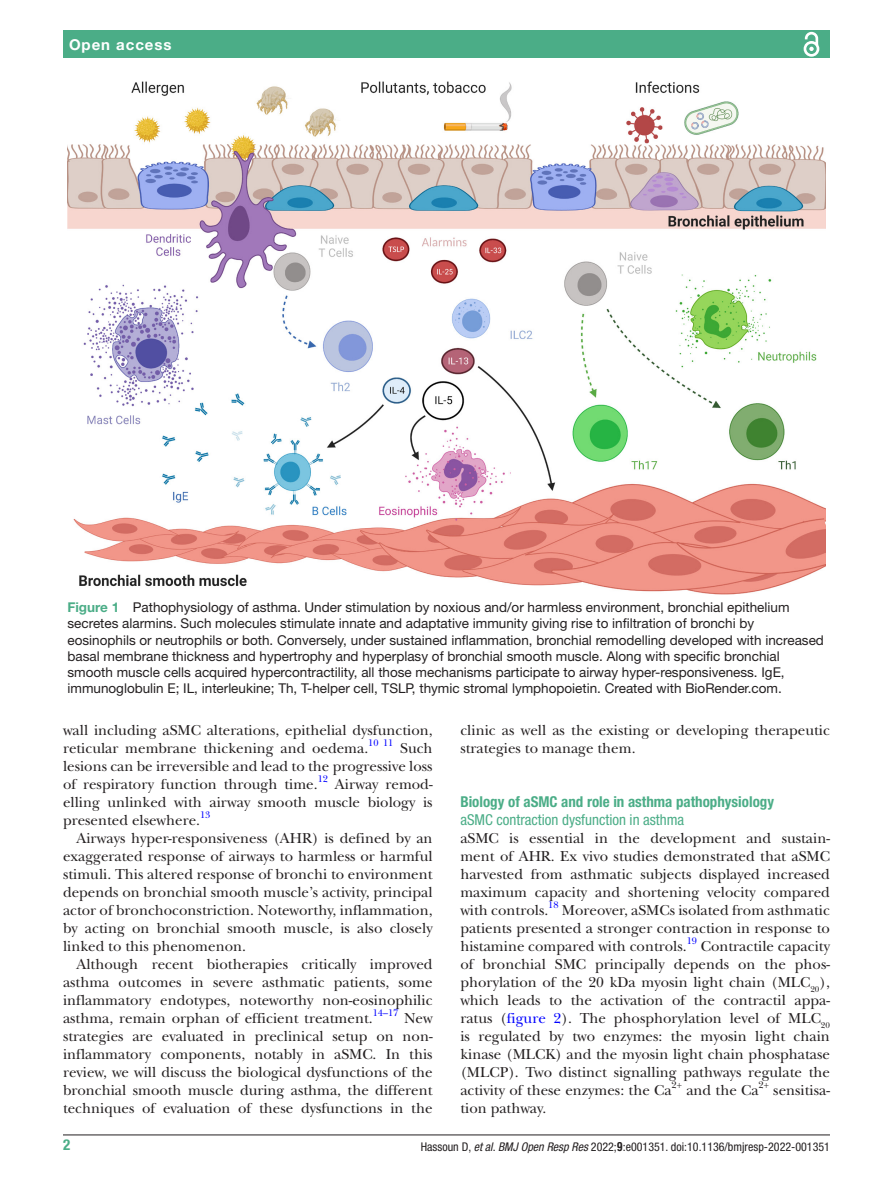
<style>
.page{position:relative;width:893px;height:1191px;background:#fff}
.page>*{position:absolute;margin:0;border:0;box-sizing:border-box;transform-origin:0 0}
.t1{font:15px/18px "New Baskerville";color:#231f20;text-align:justify}
.t2{font:700 condensed 15px "Helvetica Neue LT Std";color:#4bad87}
.t3{font:condensed 15px "Helvetica Neue LT Std";color:#4bad87}
.t4{font:700 15px "Helvetica Neue LT Std";letter-spacing:.065em;color:#fff}
.t5{font:13.5px/16.2px "Helvetica Neue LT Std";color:#231f20}
.t6{font:condensed 12px "Helvetica Neue LT Std";color:#231f20}
.t7{font:9.9px "New Baskerville";color:#00f}
.s1{font-weight:700;color:#4bad87}
.s2{color:#00f}
.s3{font-style:italic}
.s4{font-family:"Helvetica";font-weight:700}
</style>
<div class="page">
<hr style="left:63px;top:1134px;width:767px;height:1px;background:#231f20">
<div style="left:63px;top:31px;width:767px;height:27px;background:#4bad87"></div>
<svg style="left:803px;top:31px;width:17px;height:26px"></svg>
<img style="left:68px;top:81px;width:757px;height:513px">
<p class="t4" style="left:69px;top:35px;width:104px">Open access</p>
<p class="t5" style="left:68px;top:599px;width:758px"><span class="s1">Figure 1</span> Pathophysiology of asthma. Under stimulation by noxious and/or harmless environment, bronchial epithelium secretes alarmins. Such molecules stimulate innate and adaptative immunity giving rise to infiltration of bronchi by eosinophils or neutrophils or both. Conversely, under sustained inflammation, bronchial remodelling developed with increased basal membrane thickness and hypertrophy and hyperplasy of bronchial smooth muscle. Along with specific bronchial smooth muscle cells acquired hypercontractility, all those mechanisms participate to airway hyper-responsiveness. IgE, immunoglobulin E; IL, interleukine; Th, T-helper cell, TSLP, thymic stromal lymphopoietin. Created with BioRender.com.</p>
<p class="t1" style="left:63px;top:721px;width:371px">wall including aSMC alterations, epithelial dysfunction, reticular membrane thickening and oedema.</p>
<p class="t7" style="left:368px;top:737px;width:27px">10 11</p>
<p class="t1" style="left:63px;top:739px;width:371px;text-indent:337px">Such lesions can be irreversible and lead to the progressive loss of respiratory function through time.</p>
<p class="t7" style="left:318px;top:773px;width:12px">12</p>
<p class="t1" style="left:63px;top:775px;width:371px;text-indent:272px">Airway remod&shy;elling unlinked with airway smooth muscle biology is presented elsewhere.</p>
<p class="t7" style="left:200px;top:809px;width:12px">13</p>
<p class="t1" style="left:63px;top:829px;width:371px;text-indent:13px">Airways hyper-responsiveness (AHR) is defined by an exaggerated response of airways to harmless or harmful stimuli. This altered response of bronchi to environment depends on bronchial smooth muscle’s activity, principal actor of bronchoconstriction. Noteworthy, inflammation, by acting on bronchial smooth muscle, is also closely linked to this phenomenon.</p>
<p class="t1" style="left:63px;top:955px;width:371px;text-indent:14px">Although recent biotherapies critically improved asthma outcomes in severe asthmatic patients, some inflammatory endotypes, noteworthy non-eosinophilic asthma, remain orphan of efficient treatment.<sup>14–17</sup> New strategies are evaluated in preclinical setup on non&shy;inflammatory components, notably in aSMC. In this review, we will discuss the biological dysfunctions of the bronchial smooth muscle during asthma, the different techniques of evaluation of these dysfunctions in the</p>
<p class="t1" style="left:460px;top:721px;width:371px">clinic as well as the existing or developing therapeutic strategies to manage them.</p>
<p class="t2" style="left:460px;top:792px;width:315px">Biology of aSMC and role in asthma pathophysiology</p>
<p class="t3" style="left:460px;top:811px;width:225px">aSMC contraction dysfunction in asthma</p>
<p class="t1" style="left:460px;top:829px;width:371px">aSMC is essential in the development and sustain&shy;ment of AHR. Ex vivo studies demonstrated that aSMC harvested from asthmatic subjects displayed increased maximum capacity and shortening velocity compared with controls.</p>
<p class="t7" style="left:548px;top:899px;width:12px">18</p>
<p class="t1" style="left:460px;top:901px;width:371px;text-indent:102px">Moreover, aSMCs isolated from asthmatic patients presented a stronger contraction in response to histamine compared with controls.</p>
<p class="t7" style="left:687px;top:935px;width:12px">19</p>
<p class="t1" style="left:460px;top:937px;width:371px;text-indent:240px">Contractile capacity of bronchial SMC principally depends on the phos&shy;phorylation of the 20 kDa myosin light chain (MLC<sub>20</sub>), which leads to the activation of the contractil appa&shy;ratus (<span class="s2">figure 2</span>). The phosphorylation level of MLC<sub>20 </sub>is regulated by two enzymes: the myosin light chain kinase (MLCK) and the myosin light chain phosphatase (MLCP). Two distinct signalling pathways regulate the activity of these enzymes: the Ca<sup>2+</sup> and the Ca<sup>2+</sup> sensitisa&shy;tion pathway.</p>
<p class="t2" style="left:63px;top:1135px;width:9px">2</p>
<p class="t6" style="left:421px;top:1139px;width:411px">Hassoun D, <span class="s3">et al</span>. <span class="s3">BMJ Open Resp Res</span> 2022;<span class="s4">9</span>:e001351. doi:10.1136/bmjresp-2022-001351</p>
</div>
